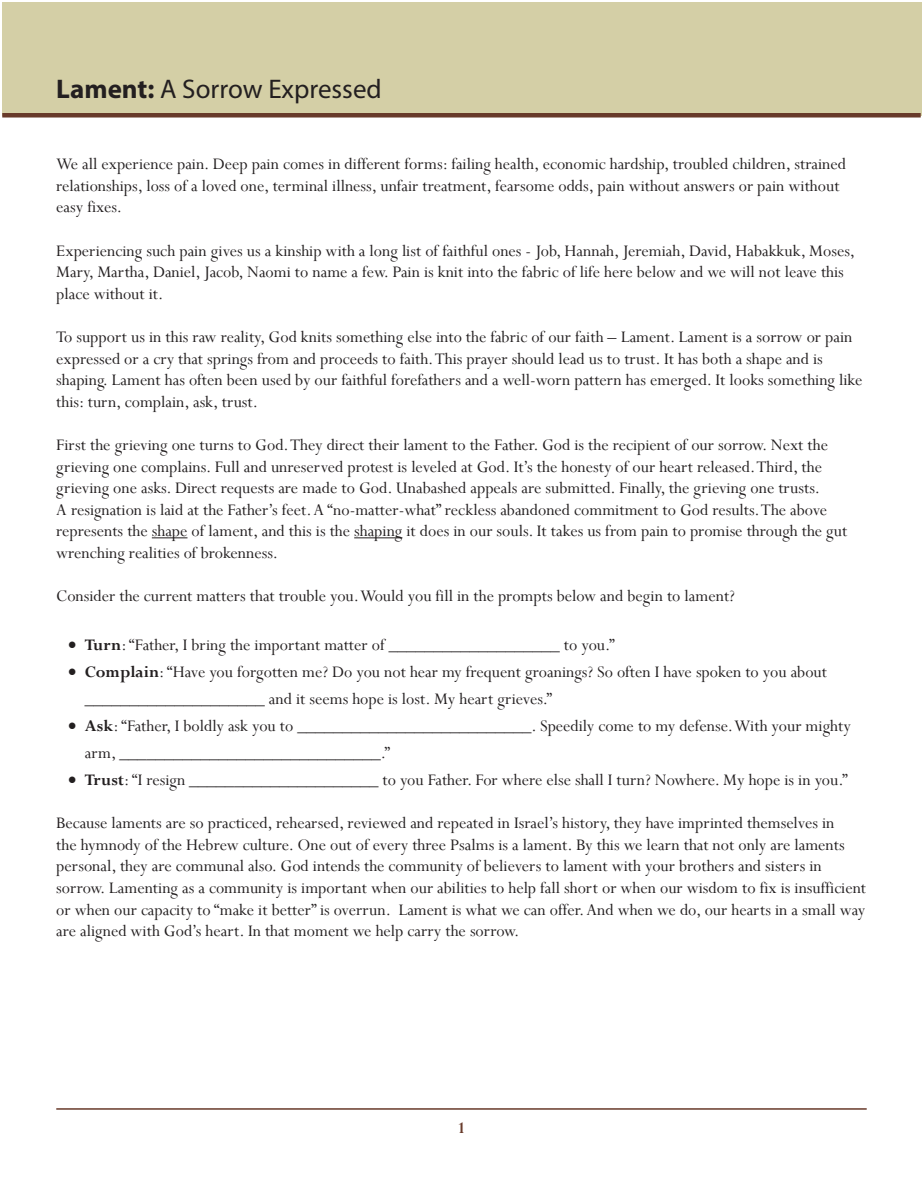
<style>
.page{position:relative;width:923px;height:1193px;background:#fff}
.page>*{position:absolute;margin:0;border:0;box-sizing:border-box;transform-origin:0 0}
.t1{font:27px "Myriad Pro";color:#231f20}
.Endnote_Text{font:18px/21.6px "Perpetua";color:#231f20}
.t2{font:700 18px "Perpetua";color:#683a2a}
.s1{font-weight:700}
</style>
<div class="page">
<div style="left:2px;top:2px;width:919px;height:113px;background:#d4cfa6"></div>
<hr style="left:56px;top:1108px;width:810px;height:1px;background:#683a2a">
<hr style="left:2px;top:113px;width:918px;height:4px;background:#683a2a">
<hr style="left:152px;top:537px;width:35px;height:1px;background:#231f20">
<hr style="left:354px;top:537px;width:48px;height:1px;background:#231f20">
<h1 class="t1" style="left:56px;top:73px;width:327px"><span class="s1">Lament:</span> A Sorrow Expressed</h1>
<p class="Endnote_Text" style="left:56px;top:153px;width:791px">We all experience pain. Deep pain comes in different forms: failing health, economic hardship, troubled children, strained relationships, loss of a loved one, terminal illness, unfair treatment, fearsome odds, pain without answers or pain without easy fixes.</p>
<p class="Endnote_Text" style="left:56px;top:239px;width:800px">Experiencing such pain gives us a kinship with a long list of faithful ones - Job, Hannah, Jeremiah, David, Habakkuk, Moses,<br>Mary, Martha, Daniel, Jacob, Naomi to name a few. Pain is knit into the fabric of life here below and we will not leave this place without it.</p>
<p class="Endnote_Text" style="left:56px;top:326px;width:807px">To support us in this raw reality, God knits something else into the fabric of our faith – Lament. Lament is a sorrow or pain expressed or a cry that springs from and proceeds to faith. This prayer should lead us to trust. It has both a shape and is shaping. Lament has often been used by our faithful forefathers and a well-worn pattern has emerged. It looks something like this: turn, complain, ask, trust.</p>
<p class="Endnote_Text" style="left:56px;top:434px;width:792px">First the grieving one turns to God. They direct their lament to the Father. God is the recipient of our sorrow. Next the grieving one complains. Full and unreserved protest is leveled at God. It’s the honesty of our heart released. Third, the grieving one asks. Direct requests are made to God. Unabashed appeals are submitted. Finally, the grieving one trusts.<br>A resignation is laid at the Father’s feet. A “no-matter-what” reckless abandoned commitment to God results. The above represents the shape of lament, and this is the shaping it does in our souls. It takes us from pain to promise through the gut wrenching realities of brokenness.</p>
<p class="Endnote_Text" style="left:56px;top:585px;width:680px">Consider the current matters that trouble you. Would you fill in the prompts below and begin to lament?</p>
<p class="Endnote_Text" style="left:68px;top:633px;width:548px">• <span class="s1">Turn</span>: “Father, I bring the important matter of ___________________ to you.”</p>
<p class="Endnote_Text" style="left:85px;top:658px;width:743px;line-height:27px;text-indent:-16px">• <span class="s1">Complain</span>: “Have you forgotten me? Do you not hear my frequent groanings? So often I have spoken to you about ____________________ and it seems hope is lost. My heart grieves.”</p>
<p class="Endnote_Text" style="left:85px;top:712px;width:767px;line-height:27px;text-indent:-16px">• <span class="s1">Ask</span>: “Father, I boldly ask you to __________________________. Speedily come to my defense. With your mighty arm, _____________________________.”</p>
<p class="Endnote_Text" style="left:68px;top:768px;width:781px">• <span class="s1">Trust</span>: “I resign _____________________ to you Father. For where else shall I turn? Nowhere. My hope is in you.”</p>
<p class="Endnote_Text" style="left:56px;top:812px;width:811px">Because laments are so practiced, rehearsed, reviewed and repeated in Israel’s history, they have imprinted themselves in<br>the hymnody of the Hebrew culture. One out of every three Psalms is a lament. By this we learn that not only are laments personal, they are communal also. God intends the community of believers to lament with your brothers and sisters in sorrow. Lamenting as a community is important when our abilities to help fall short or when our wisdom to fix is insufficient or when our capacity to “make it better” is overrun. Lament is what we can offer. And when we do, our hearts in a small way are aligned with God’s heart. In that moment we help carry the sorrow.</p>
<p class="t2" style="left:457px;top:1116px;width:10px">1</p>
</div>
